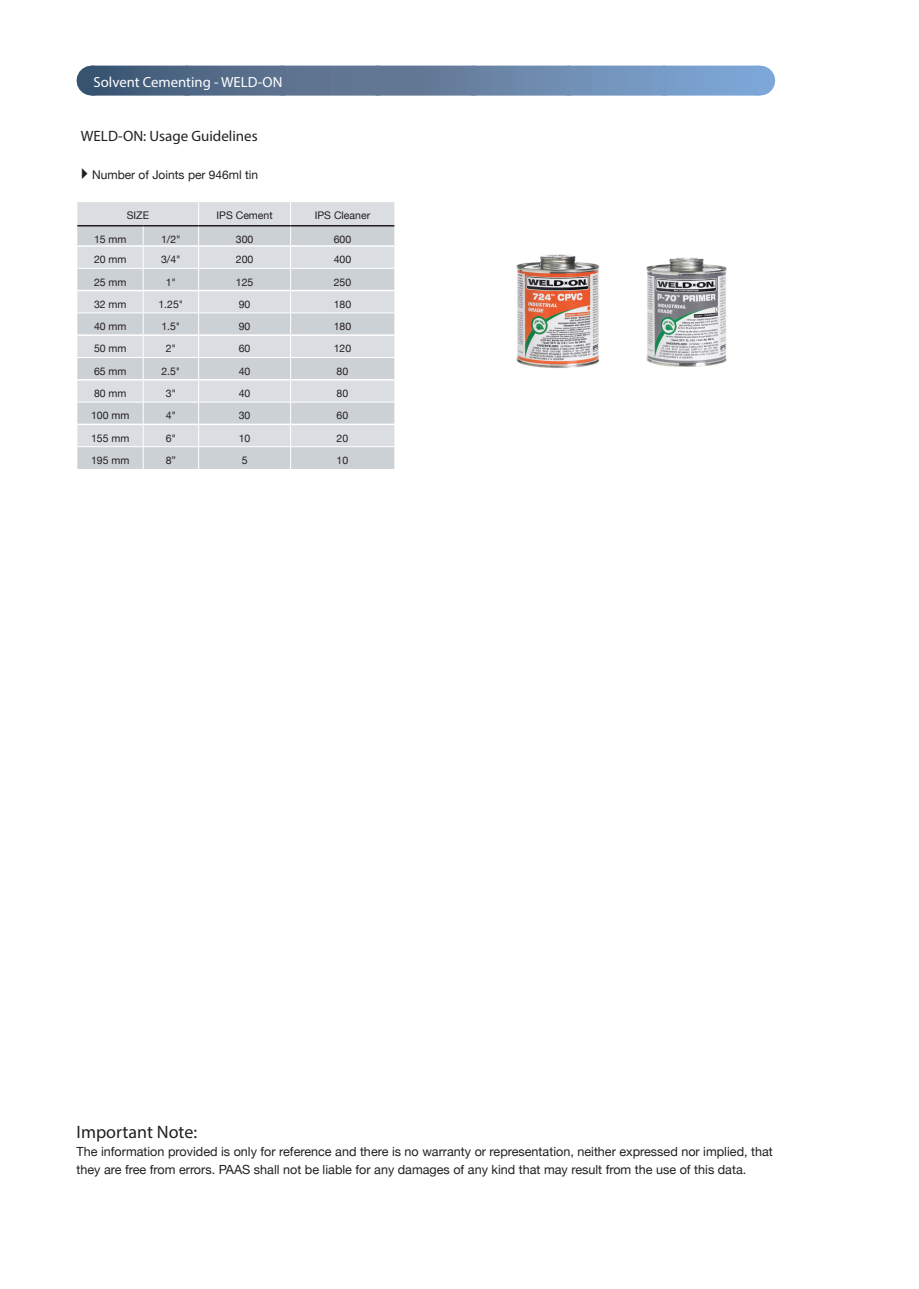
<style>
.page{position:relative;width:919px;height:1289px;background:#fff}
.page>*{position:absolute;margin:0;border:0;box-sizing:border-box;transform-origin:0 0}
.t1{font:18px "Myriad Pro";color:#231f20}
.t2{font:15px "Myriad Pro";color:#231f20}
.Machines___Tools_Tab{font:14.7px "Myriad Pro";color:#fff}
.t3{font:12.6px/18px "Helvetica Neue";color:#231f20}
.t4{font:12px "Helvetica Neue";color:#231f20}
.A_Table_Body{font:10.5px "Helvetica Neue";color:#231f20}
</style>
<div class="page">
<div style="left:77px;top:202px;width:317px;height:23px;background:#dadee2"></div>
<svg style="left:77px;top:226px;width:317px;height:243px;background:#d2d7db"></svg>
<svg style="left:198px;top:202px;width:1px;height:267px"></svg>
<svg style="left:143px;top:226px;width:1px;height:243px"></svg>
<svg style="left:290px;top:202px;width:1px;height:267px"></svg>
<hr style="left:77px;top:225px;width:66px;height:1px;background:#231f20">
<hr style="left:143px;top:225px;width:56px;height:1px;background:#231f20">
<hr style="left:199px;top:225px;width:91px;height:1px;background:#231f20">
<hr style="left:290px;top:225px;width:104px;height:1px;background:#231f20">
<hr style="left:77px;top:245px;width:66px;height:2px;background:#fff">
<hr style="left:143px;top:245px;width:56px;height:2px;background:#fff">
<hr style="left:199px;top:245px;width:91px;height:2px;background:#fff">
<hr style="left:290px;top:245px;width:104px;height:2px;background:#fff">
<hr style="left:77px;top:290px;width:66px;height:1px;background:#fff">
<hr style="left:143px;top:290px;width:56px;height:1px;background:#fff">
<hr style="left:199px;top:290px;width:91px;height:1px;background:#fff">
<hr style="left:290px;top:290px;width:104px;height:1px;background:#fff">
<hr style="left:77px;top:334px;width:66px;height:2px;background:#fff">
<hr style="left:143px;top:334px;width:56px;height:2px;background:#fff">
<hr style="left:199px;top:334px;width:91px;height:2px;background:#fff">
<hr style="left:290px;top:334px;width:104px;height:2px;background:#fff">
<hr style="left:77px;top:379px;width:66px;height:1px;background:#fff">
<hr style="left:143px;top:379px;width:56px;height:1px;background:#fff">
<hr style="left:199px;top:379px;width:91px;height:1px;background:#fff">
<hr style="left:290px;top:379px;width:104px;height:1px;background:#fff">
<hr style="left:77px;top:423px;width:66px;height:2px;background:#fff">
<hr style="left:143px;top:423px;width:56px;height:2px;background:#fff">
<hr style="left:199px;top:423px;width:91px;height:2px;background:#fff">
<hr style="left:290px;top:423px;width:104px;height:2px;background:#fff">
<hr style="left:77px;top:268px;width:66px;height:1px;background:#fff">
<hr style="left:143px;top:268px;width:56px;height:1px;background:#fff">
<hr style="left:199px;top:268px;width:91px;height:1px;background:#fff">
<hr style="left:290px;top:268px;width:104px;height:1px;background:#fff">
<hr style="left:77px;top:312px;width:66px;height:1px;background:#fff">
<hr style="left:143px;top:312px;width:56px;height:1px;background:#fff">
<hr style="left:199px;top:312px;width:91px;height:1px;background:#fff">
<hr style="left:290px;top:312px;width:104px;height:1px;background:#fff">
<hr style="left:77px;top:357px;width:66px;height:1px;background:#fff">
<hr style="left:143px;top:357px;width:56px;height:1px;background:#fff">
<hr style="left:199px;top:357px;width:91px;height:1px;background:#fff">
<hr style="left:290px;top:357px;width:104px;height:1px;background:#fff">
<hr style="left:77px;top:402px;width:66px;height:1px;background:#fff">
<hr style="left:143px;top:402px;width:56px;height:1px;background:#fff">
<hr style="left:199px;top:402px;width:91px;height:1px;background:#fff">
<hr style="left:290px;top:402px;width:104px;height:1px;background:#fff">
<hr style="left:77px;top:446px;width:66px;height:1px;background:#fff">
<hr style="left:143px;top:446px;width:56px;height:1px;background:#fff">
<hr style="left:199px;top:446px;width:91px;height:1px;background:#fff">
<hr style="left:290px;top:446px;width:104px;height:1px;background:#fff">
<svg style="left:92px;top:66px;width:666px;height:30px;background:#577599"></svg>
<svg style="left:187px;top:66px;width:524px;height:30px;background:#6883a4"></svg>
<img style="left:516px;top:254px;width:83px;height:114px">
<img style="left:646px;top:257px;width:80px;height:109px">
<p class="Machines___Tools_Tab" style="left:93px;top:73px;width:190px">Solvent Cementing - WELD-ON</p>
<p class="t2" style="left:81px;top:126px;width:178px">WELD-ON: Usage Guidelines</p>
<p class="t4" style="left:92px;top:166px;width:168px">Number of Joints per 946ml tin</p>
<p class="A_Table_Body" style="left:127px;top:208px;width:24px">SIZE</p>
<p class="A_Table_Body" style="left:216px;top:208px;width:58px">IPS Cement</p>
<p class="A_Table_Body" style="left:315px;top:208px;width:57px">IPS Cleaner</p>
<p class="A_Table_Body" style="left:94px;top:232px;width:34px">15 mm</p>
<p class="A_Table_Body" style="left:161px;top:232px;width:21px">1/2"</p>
<p class="A_Table_Body" style="left:236px;top:232px;width:19px">300</p>
<p class="A_Table_Body" style="left:334px;top:232px;width:19px">600</p>
<p class="A_Table_Body" style="left:94px;top:252px;width:34px">20 mm</p>
<p class="A_Table_Body" style="left:161px;top:252px;width:21px">3/4"</p>
<p class="A_Table_Body" style="left:236px;top:252px;width:19px">200</p>
<p class="A_Table_Body" style="left:334px;top:252px;width:19px">400</p>
<p class="A_Table_Body" style="left:94px;top:274px;width:34px">25 mm</p>
<p class="A_Table_Body" style="left:166px;top:274px;width:12px">1"</p>
<p class="A_Table_Body" style="left:236px;top:274px;width:19px">125</p>
<p class="A_Table_Body" style="left:334px;top:274px;width:19px">250</p>
<p class="A_Table_Body" style="left:94px;top:296px;width:34px">32 mm</p>
<p class="A_Table_Body" style="left:158px;top:296px;width:26px">1.25"</p>
<p class="A_Table_Body" style="left:239px;top:296px;width:13px">90</p>
<p class="A_Table_Body" style="left:334px;top:296px;width:19px">180</p>
<p class="A_Table_Body" style="left:94px;top:319px;width:34px">40 mm</p>
<p class="A_Table_Body" style="left:161px;top:319px;width:21px">1.5"</p>
<p class="A_Table_Body" style="left:239px;top:319px;width:13px">90</p>
<p class="A_Table_Body" style="left:334px;top:319px;width:19px">180</p>
<p class="A_Table_Body" style="left:94px;top:341px;width:34px">50 mm</p>
<p class="A_Table_Body" style="left:166px;top:341px;width:12px">2"</p>
<p class="A_Table_Body" style="left:239px;top:341px;width:13px">60</p>
<p class="A_Table_Body" style="left:334px;top:341px;width:19px">120</p>
<p class="A_Table_Body" style="left:94px;top:363px;width:34px">65 mm</p>
<p class="A_Table_Body" style="left:161px;top:363px;width:21px">2.5"</p>
<p class="A_Table_Body" style="left:239px;top:363px;width:13px">40</p>
<p class="A_Table_Body" style="left:336px;top:363px;width:13px">80</p>
<p class="A_Table_Body" style="left:94px;top:386px;width:34px">80 mm</p>
<p class="A_Table_Body" style="left:166px;top:386px;width:12px">3"</p>
<p class="A_Table_Body" style="left:239px;top:386px;width:13px">40</p>
<p class="A_Table_Body" style="left:336px;top:386px;width:13px">80</p>
<p class="A_Table_Body" style="left:91px;top:408px;width:40px">100 mm</p>
<p class="A_Table_Body" style="left:166px;top:408px;width:12px">4"</p>
<p class="A_Table_Body" style="left:239px;top:408px;width:13px">30</p>
<p class="A_Table_Body" style="left:336px;top:408px;width:13px">60</p>
<p class="A_Table_Body" style="left:91px;top:430px;width:40px">155 mm</p>
<p class="A_Table_Body" style="left:166px;top:430px;width:12px">6"</p>
<p class="A_Table_Body" style="left:239px;top:430px;width:13px">10</p>
<p class="A_Table_Body" style="left:336px;top:430px;width:13px">20</p>
<p class="A_Table_Body" style="left:91px;top:452px;width:40px">195 mm</p>
<p class="A_Table_Body" style="left:166px;top:452px;width:12px">8”</p>
<p class="A_Table_Body" style="left:242px;top:452px;width:7px">5</p>
<p class="A_Table_Body" style="left:336px;top:452px;width:13px">10</p>
<p class="t1" style="left:76px;top:1120px;width:122px">Important Note:</p>
<p class="t3" style="left:76px;top:1143px;width:697px">The information provided is only for reference and there is no warranty or representation, neither expressed nor implied, that they are free from errors. PAAS shall not be liable for any damages of any kind that may result from the use of this data.</p>
</div>
